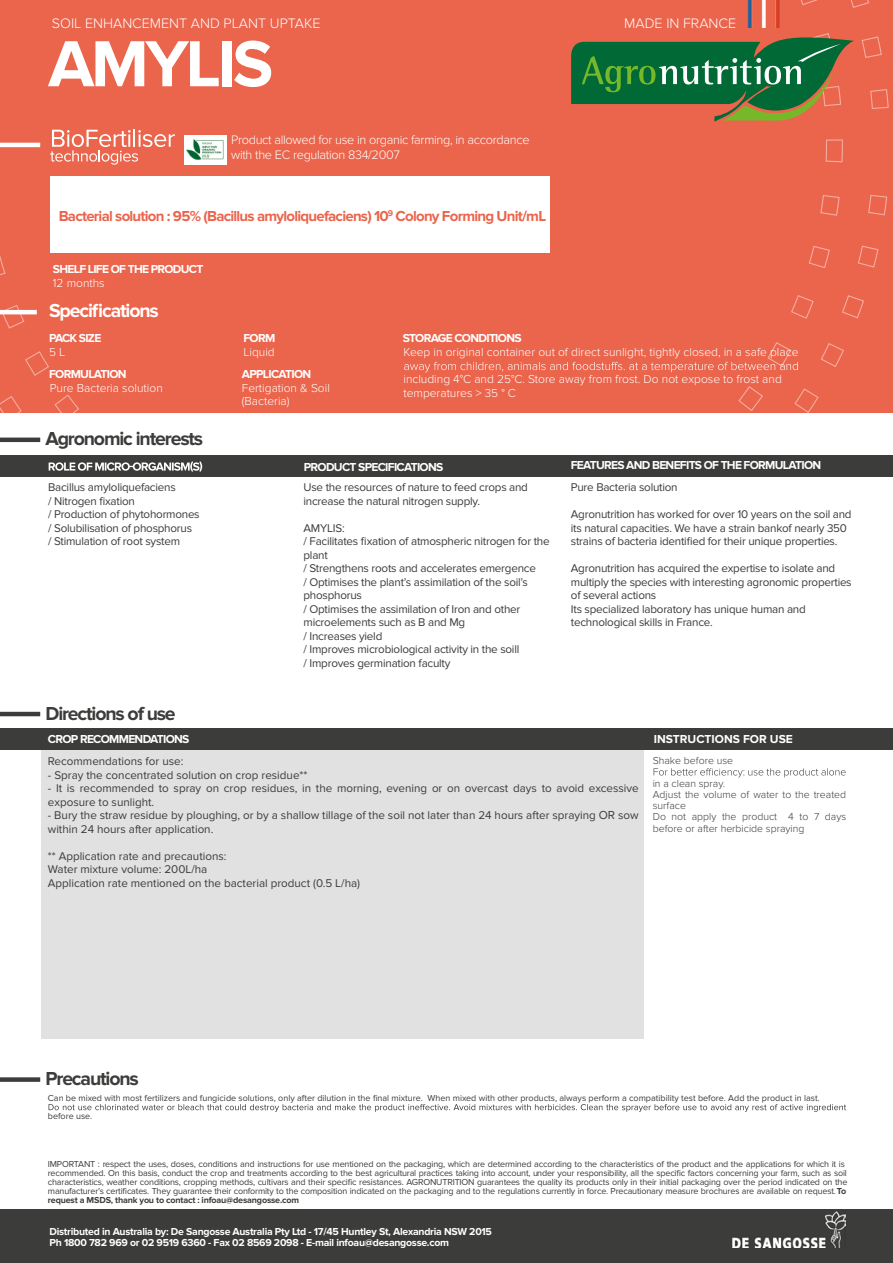
<style>
.page{position:relative;width:893px;height:1263px;background:#fff}
.page>*{position:absolute;margin:0;border:0;box-sizing:border-box;transform-origin:0 0}
.t1{font:700 67.5px "Proxima Nova";letter-spacing:-.05em;color:#fff}
.t2{font:700 19.5px "Proxima Nova";letter-spacing:-.06em;color:#3c3c3b}
.t3{font:700 19.5px "Proxima Nova";letter-spacing:-.06em;color:#fff}
.t4{font:700 15px "Proxima Nova";letter-spacing:-.05em;color:#eb644c}
.t5{font:300 14.25px "Proxima Nova";color:#fff}
.t6{font:300 12.75px/15.3px "Proxima Nova";letter-spacing:-.025em;color:#fff}
.t7{font:300 12px/13.5px "Proxima Nova";color:#fff}
.t8{font:700 12px "Proxima Nova";letter-spacing:-.06em;color:#fff}
.t9{font:700 12px "Proxima Nova";color:#fff}
.t10{font:11.7px/13.5px "Proxima Nova";letter-spacing:-.02em;color:#3c3c3b}
.t11{font:11.7px/13.5px "Proxima Nova";color:#3c3c3b}
.t12{font:700 10.5px/10.5px "Proxima Nova";letter-spacing:-.025em;color:#fff}
.t13{font:300 10.5px/11.2px "Proxima Nova";color:#3c3c3b}
.t14{font:9px/9px "Proxima Nova";letter-spacing:-.02em;color:#3c3c3b}
.t15{font:9px/18px "Proxima Nova";color:#3c3c3b}
.s1{font-size:12px}
.s2{font-weight:700}
</style>
<div class="page">
<div style="left:0;top:0;width:893px;height:413px;background:#eb644c"></div>
<svg style="left:820px;top:195px;width:20px;height:21px"></svg>
<svg style="left:809px;top:246px;width:21px;height:22px"></svg>
<svg style="left:791px;top:295px;width:23px;height:24px"></svg>
<svg style="left:801px;top:0;width:17px;height:5px"></svg>
<svg style="left:826px;top:139px;width:17px;height:23px"></svg>
<svg style="left:1px;top:305px;width:23px;height:24px"></svg>
<svg style="left:25px;top:351px;width:24px;height:25px"></svg>
<svg style="left:738px;top:386px;width:25px;height:25px"></svg>
<svg style="left:54px;top:394px;width:25px;height:19px"></svg>
<svg style="left:0;top:256px;width:6px;height:20px"></svg>
<svg style="left:870px;top:89px;width:19px;height:20px"></svg>
<svg style="left:868px;top:195px;width:19px;height:20px"></svg>
<svg style="left:794px;top:388px;width:25px;height:25px"></svg>
<svg style="left:862px;top:36px;width:20px;height:22px"></svg>
<svg style="left:858px;top:246px;width:20px;height:22px"></svg>
<svg style="left:821px;top:343px;width:23px;height:24px"></svg>
<svg style="left:850px;top:0;width:19px;height:8px"></svg>
<svg style="left:842px;top:295px;width:22px;height:23px"></svg>
<svg style="left:0;top:396px;width:22px;height:17px"></svg>
<svg style="left:50px;top:130px;width:125px;height:35px"></svg>
<div style="left:0;top:1209px;width:893px;height:54px;background:#3c3c3b"></div>
<div style="left:41px;top:736px;width:603px;height:303px;background:#e1e1e1"></div>
<div style="left:0;top:455px;width:893px;height:22px;background:#3c3c3b"></div>
<svg style="left:29px;top:437px;width:173px;height:35px"></svg>
<hr style="left:0;top:143px;width:40px;height:4px;background:#fff">
<div style="left:0;top:728px;width:893px;height:22px;background:#3c3c3b"></div>
<svg style="left:571px;top:33px;width:283px;height:88px"></svg>
<hr style="left:0;top:310px;width:37px;height:4px;background:#fff">
<svg style="left:747px;top:27px;width:33px;height:1px"></svg>
<img style="left:747px;top:0;width:33px;height:27px">
<hr style="left:0;top:438px;width:40px;height:4px;background:#3c3c3b">
<hr style="left:0;top:712px;width:40px;height:4px;background:#3c3c3b">
<div style="left:0;top:1077px;width:40px;height:5px;background:#3c3c3b"></div>
<div style="left:185px;top:135px;width:42px;height:29px;background:#fff"></div>
<img style="left:187px;top:139px;width:37px;height:21px">
<svg style="left:404px;top:342px;width:394px;height:30px"></svg>
<svg style="left:654px;top:768px;width:192px;height:9px"></svg>
<svg style="left:49px;top:1104px;width:797px;height:8px"></svg>
<div style="left:50px;top:176px;width:500px;height:77px;background:#fff"></div>
<img style="left:732px;top:1212px;width:113px;height:36px">
<p class="t5" style="left:52px;top:15px;width:270px">SOIL ENHANCEMENT AND PLANT UPTAKE</p>
<h1 class="t1" style="left:48px;top:25px;width:227px">AMYLIS</h1>
<p class="t6" style="left:231px;top:132px;width:300px">Product allowed for use in organic farming, in accordance with the EC regulation 834/2007</p>
<p class="t4" style="left:59px;top:207px;width:489px">Bacterial solution : 95% (Bacillus amyloliquefaciens) 10<sup>9</sup> Colony Forming Unit/mL</p>
<p class="t8" style="left:53px;top:262px;width:152px">SHELF LIFE OF THE PRODUCT</p>
<p class="t7" style="left:53px;top:276px;width:53px">12 months</p>
<h2 class="t3" style="left:49px;top:299px;width:111px">Specifications</h2>
<p class="t5" style="left:624px;top:15px;width:113px">MADE IN FRANCE</p>
<p class="t8" style="left:49px;top:331px;width:54px">PACK SIZE</p>
<p class="t8" style="left:403px;top:331px;width:120px">STORAGE CONDITIONS</p>
<p class="t8" style="left:49px;top:367px;width:79px">FORMULATION</p>
<p class="t8" style="left:242px;top:367px;width:71px">APPLICATION</p>
<p class="t8" style="left:243px;top:331px;width:33px">FORM</p>
<p class="t7" style="left:403px;top:346px;width:397px">Keep in original container out of direct sunlight, tightly closed, in a safe place</p>
<p class="t7" style="left:403px;top:373px;width:380px">including 4°C and 25°C. Store away from frost. Do not expose to frost and temperatures &gt; 35 ° C</p>
<p class="t7" style="left:49px;top:346px;width:18px">5 L</p>
<p class="t7" style="left:50px;top:381px;width:115px">Pure Bacteria solution</p>
<p class="t7" style="left:242px;top:381px;width:90px">Fertigation &amp; Soil (Bacteria)</p>
<p class="t7" style="left:243px;top:346px;width:33px">Liquid</p>
<h2 class="t2" style="left:45px;top:428px;width:159px">Agronomic interests</h2>
<p class="t8" style="left:304px;top:460px;width:141px">PRODUCT SPECIFICATIONS</p>
<p class="t8" style="left:571px;top:459px;width:252px">FEATURES AND BENEFITS OF THE FORMULATION</p>
<p class="t10" style="left:48px;top:481px;width:153px">Bacillus amyloliquefaciens<br>/ Nitrogen fixation<br>/ Production of phytohormones / Solubilisation of phosphorus<br>/ Stimulation of root system</p>
<p class="t10" style="left:303px;top:481px;width:226px">Use the resources of nature to feed crops and increase the natural nitrogen supply.</p>
<p class="t10" style="left:303px;top:521px;width:248px">AMYLIS:<br>/ Facilitates fixation of atmospheric nitrogen for the plant<br>/ Strengthens roots and accelerates emergence<br>/ Optimises the plant’s assimilation of the soil’s phosphorus<br>/ Optimises the assimilation of Iron and other microelements such as B and Mg<br>/ Increases yield<br>/ Improves microbiological activity in the soill<br>/ Improves germination faculty</p>
<h2 class="t2" style="left:45px;top:702px;width:132px">Directions of use</h2>
<p class="t10" style="left:571px;top:481px;width:108px">Pure Bacteria solution</p>
<p class="t10" style="left:571px;top:508px;width:282px">Agronutrition has worked for over 10 years on the soil and its natural capacities. We have a strain bankof nearly 350 strains of bacteria identified for their unique properties.</p>
<p class="t10" style="left:571px;top:562px;width:282px">Agronutrition has acquired the expertise to isolate and multiply the species with interesting agronomic properties of several actions<br>Its specialized laboratory has unique human and technological skills in France.</p>
<p class="t8" style="left:48px;top:732px;width:143px">CROP RECOMMENDATIONS</p>
<p class="t9" style="left:654px;top:732px;width:141px">INSTRUCTIONS FOR USE</p>
<p class="t11" style="left:48px;top:755px;width:137px">Recommendations for use:</p>
<p class="t11" style="left:48px;top:768px;width:261px">- Spray the concentrated solution on crop residue**</p>
<p class="t11" style="left:48px;top:782px;width:592px">- It is recommended to spray on crop residues, in the morning, evening or on overcast days to avoid excessive exposure to sunlight.</p>
<p class="t11" style="left:48px;top:809px;width:592px">- Bury the straw residue by ploughing, or by a shallow tillage of the soil not later than 24 hours after spraying <span class="s1">OR</span> sow within 24 hours after application.</p>
<p class="t11" style="left:48px;top:849px;width:314px">** Application rate and precautions:<br>Water mixture volume: 200L/ha<br>Application rate mentioned on the bacterial product (0.5 L/ha)</p>
<p class="t13" style="left:653px;top:749px;width:82px;line-height:22.5px">Shake before use in a clean spray.</p>
<p class="t13" style="left:653px;top:789px;width:195px">Adjust the volume of water to the treated surface<br>Do not apply the product 4 to 7 days before or after herbicide spraying</p>
<h2 class="t2" style="left:45px;top:1067px;width:95px">Precautions</h2>
<p class="t15" style="left:48px;top:1089px;width:773px">Can be mixed with most fertilizers and fungicide solutions, only after dilution in the final mixture. When mixed with other products, always perform a compatibility test before. Add the product in last. before use.</p>
<p class="t14" style="left:48px;top:1159px;width:801px">IMPORTANT : respect the uses, doses, conditions and instructions for use mentioned on the packaging, which are determined according to the characteristics of the product and the applications for which it is recommended. On this basis, conduct the crop and treatments according to the best agricultural practices taking into account, under your responsibility, all the specific factors concerning your farm, such as soil characteristics, weather conditions, cropping methods, cultivars and their specific resistances. AGRONUTRITION guarantees the quality its products only in their initial packaging over the period indicated on the manufacturer’s certificates. They guarantee their conformity to the composition indicated on the packaging and to the regulations currently in force. Precautionary measure brochures are available on request.<span class="s2">To request a MSDS, thank you to contact : infoau@desangosse.com</span></p>
<p class="t12" style="left:50px;top:1226px;width:444px">Distributed in Australia by: De Sangosse Australia Pty Ltd - 17/45 Huntley St, Alexandria NSW 2015<br>Ph 1800 782 969 or 02 9519 6360 - Fax 02 8569 2098 - E-mail infoau@desangosse.com</p>
</div>
